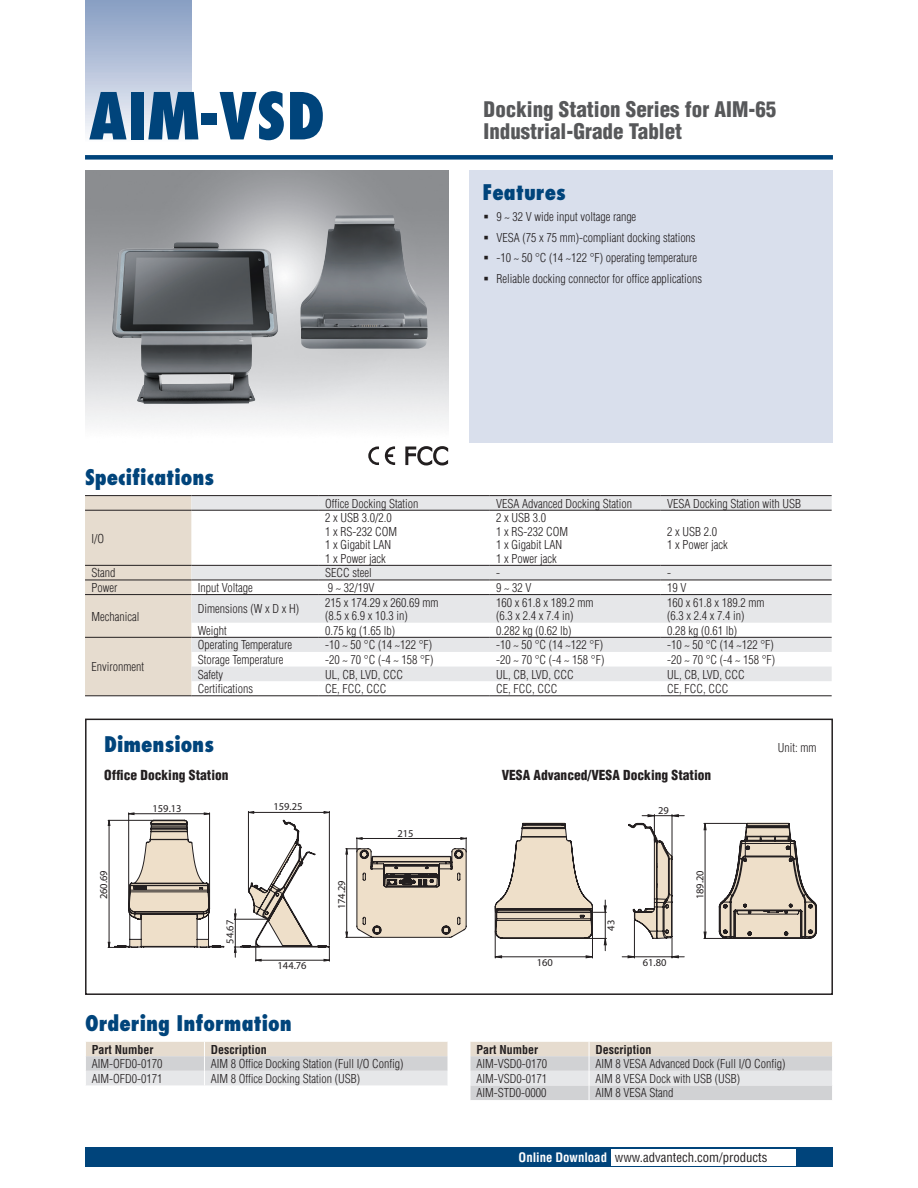
<style>
.page{position:relative;width:918px;height:1188px;background:#fff}
.page>*{position:absolute;margin:0;border:0;box-sizing:border-box;transform-origin:0 0}
.t1{font:800 condensed 63px "Futura";color:#00447b}
.t2{font:800 condensed 21px "Futura";color:#00447b}
.t3{font:900 condensed 21px/22.5px "Helvetica";color:#57585a}
.t4{font:900 condensed 13.5px "Helvetica";color:#231f20}
.t5{font:condensed 12.75px "Helvetica";color:#231f20}
.t6{font:300 condensed 12px/13.5px "Helvetica";color:#231f20}
.t7{font:700 condensed 12px "Helvetica";color:#231f20}
.t8{font:10.5px "Myriad";color:#231f20}
.s1{font-weight:700;color:#fff}
</style>
<div class="page">
<div style="left:85px;top:155px;width:748px;height:5px;background:#00447b"></div>
<div style="left:85px;top:1147px;width:748px;height:20px;background:#00447b"></div>
<div style="left:611px;top:1149px;width:184px;height:16px;background:#fff"></div>
<div style="left:85px;top:719px;width:748px;height:276px;border:2px solid #231f20"></div>
<svg style="left:622px;top:814px;width:62px;height:145px"></svg>
<svg style="left:494px;top:823px;width:113px;height:136px"></svg>
<svg style="left:703px;top:823px;width:114px;height:116px"></svg>
<div style="left:470px;top:170px;width:363px;height:272px;background:#d9dfec"></div>
<div style="left:85px;top:0;width:106px;height:143px;background:linear-gradient(to bottom,#849bc1,#f9fafc)"></div>
<div style="left:85px;top:496px;width:106px;height:199px;background:#e6dccf"></div>
<svg style="left:191px;top:496px;width:641px;height:185px"></svg>
<hr style="left:85px;top:495px;width:106px;height:1px;background:#231f20">
<hr style="left:191px;top:495px;width:128px;height:1px;background:#231f20">
<hr style="left:319px;top:495px;width:171px;height:1px;background:#231f20">
<hr style="left:490px;top:495px;width:171px;height:1px;background:#231f20">
<hr style="left:661px;top:495px;width:171px;height:1px;background:#231f20">
<hr style="left:85px;top:510px;width:106px;height:1px;background:#231f20">
<hr style="left:191px;top:510px;width:128px;height:1px;background:#231f20">
<hr style="left:319px;top:510px;width:171px;height:1px;background:#231f20">
<hr style="left:490px;top:510px;width:171px;height:1px;background:#231f20">
<hr style="left:661px;top:510px;width:171px;height:1px;background:#231f20">
<hr style="left:85px;top:565px;width:106px;height:1px;background:#231f20">
<hr style="left:191px;top:565px;width:128px;height:1px;background:#231f20">
<hr style="left:319px;top:565px;width:171px;height:1px;background:#231f20">
<hr style="left:490px;top:565px;width:171px;height:1px;background:#231f20">
<hr style="left:661px;top:565px;width:171px;height:1px;background:#231f20">
<hr style="left:85px;top:580px;width:106px;height:1px;background:#231f20">
<hr style="left:191px;top:580px;width:128px;height:1px;background:#231f20">
<hr style="left:319px;top:580px;width:171px;height:1px;background:#231f20">
<hr style="left:490px;top:580px;width:171px;height:1px;background:#231f20">
<hr style="left:661px;top:580px;width:171px;height:1px;background:#231f20">
<hr style="left:85px;top:594px;width:106px;height:1px;background:#231f20">
<hr style="left:191px;top:594px;width:128px;height:1px;background:#231f20">
<hr style="left:319px;top:594px;width:171px;height:1px;background:#231f20">
<hr style="left:490px;top:594px;width:171px;height:1px;background:#231f20">
<hr style="left:661px;top:594px;width:171px;height:1px;background:#231f20">
<hr style="left:85px;top:637px;width:106px;height:1px;background:#231f20">
<hr style="left:191px;top:637px;width:128px;height:1px;background:#231f20">
<hr style="left:319px;top:637px;width:171px;height:1px;background:#231f20">
<hr style="left:490px;top:637px;width:171px;height:1px;background:#231f20">
<hr style="left:661px;top:637px;width:171px;height:1px;background:#231f20">
<hr style="left:85px;top:695px;width:106px;height:1px;background:#231f20">
<hr style="left:191px;top:695px;width:128px;height:1px;background:#231f20">
<hr style="left:319px;top:695px;width:171px;height:1px;background:#231f20">
<hr style="left:490px;top:695px;width:171px;height:1px;background:#231f20">
<hr style="left:661px;top:695px;width:171px;height:1px;background:#231f20">
<svg style="left:86px;top:1042px;width:362px;height:43px;background:#dfdcd9"></svg>
<svg style="left:470px;top:1042px;width:362px;height:58px;background:#dbdad8"></svg>
<img style="left:112px;top:242px;width:166px;height:162px">
<img style="left:300px;top:215px;width:128px;height:134px">
<svg style="left:108px;top:812px;width:116px;height:136px"></svg>
<svg style="left:234px;top:811px;width:96px;height:151px"></svg>
<svg style="left:345px;top:837px;width:122px;height:101px"></svg>
<svg style="left:368px;top:447px;width:11px;height:18px"></svg>
<svg style="left:385px;top:446px;width:10px;height:19px"></svg>
<svg style="left:405px;top:446px;width:43px;height:20px"></svg>
<h1 class="t1" style="left:89px;top:76px;width:238px">AIM-VSD</h1>
<h2 class="t2" style="left:85px;top:463px;width:131px">Specifications</h2>
<h2 class="t3" style="left:484px;top:98px;width:294px">Docking Station Series for AIM-65<br>Industrial-Grade Tablet</h2>
<h2 class="t2" style="left:482px;top:178px;width:85px">Features</h2>
<p class="t6" style="left:496px;top:206px;width:207px;line-height:20.7px">9 ~ 32 V wide input voltage range<br>VESA (75 x 75 mm)-compliant docking stations -10 ~ 50 °C (14 ~122 °F) operating temperature Reliable docking connector for office applications</p>
<p class="t6" style="left:91px;top:531px;width:14px">I/O</p>
<p class="t6" style="left:325px;top:497px;width:95px">Office Docking Station</p>
<p class="t6" style="left:496px;top:497px;width:137px">VESA Advanced Docking Station</p>
<p class="t6" style="left:667px;top:497px;width:135px">VESA Docking Station with USB</p>
<p class="t6" style="left:325px;top:511px;width:73px">2 x USB 3.0/2.0<br>1 x RS-232 COM<br>1 x Gigabit LAN<br>1 x Power jack</p>
<p class="t6" style="left:496px;top:511px;width:73px">2 x USB 3.0<br>1 x RS-232 COM<br>1 x Gigabit LAN<br>1 x Power jack</p>
<p class="t6" style="left:667px;top:525px;width:62px">2 x USB 2.0<br>1 x Power jack</p>
<p class="t6" style="left:91px;top:566px;width:25px">Stand</p>
<p class="t6" style="left:325px;top:566px;width:48px">SECC steel</p>
<p class="t6" style="left:496px;top:566px;width:5px">-</p>
<p class="t6" style="left:667px;top:566px;width:5px">-</p>
<p class="t6" style="left:91px;top:581px;width:28px">Power</p>
<p class="t6" style="left:198px;top:581px;width:57px">Input Voltage</p>
<p class="t6" style="left:328px;top:581px;width:48px">9 ~ 32/19V</p>
<p class="t6" style="left:496px;top:581px;width:37px">9 ~ 32 V</p>
<p class="t6" style="left:667px;top:581px;width:21px">19 V</p>
<p class="t6" style="left:91px;top:610px;width:49px">Mechanical</p>
<p class="t6" style="left:198px;top:602px;width:103px">Dimensions (W x D x H)</p>
<p class="t6" style="left:325px;top:595px;width:115px">215 x 174.29 x 260.69 mm (8.5 x 6.9 x 10.3 in)</p>
<p class="t6" style="left:496px;top:595px;width:99px">160 x 61.8 x 189.2 mm (6.3 x 2.4 x 7.4 in)</p>
<p class="t6" style="left:667px;top:595px;width:99px">160 x 61.8 x 189.2 mm (6.3 x 2.4 x 7.4 in)</p>
<p class="t6" style="left:198px;top:624px;width:31px">Weight</p>
<p class="t6" style="left:325px;top:624px;width:71px">0.75 kg (1.65 lb)</p>
<p class="t6" style="left:496px;top:624px;width:77px">0.282 kg (0.62 lb)</p>
<p class="t6" style="left:667px;top:624px;width:71px">0.28 kg (0.61 lb)</p>
<p class="t6" style="left:91px;top:660px;width:54px">Environment</p>
<p class="t6" style="left:198px;top:638px;width:96px">Operating Temperature</p>
<p class="t6" style="left:325px;top:638px;width:108px">-10 ~ 50 °C (14 ~122 °F)</p>
<p class="t6" style="left:496px;top:638px;width:108px">-10 ~ 50 °C (14 ~122 °F)</p>
<p class="t6" style="left:667px;top:638px;width:108px">-10 ~ 50 °C (14 ~122 °F)</p>
<p class="t6" style="left:198px;top:653px;width:87px">Storage Temperature</p>
<p class="t6" style="left:325px;top:653px;width:110px">-20 ~ 70 °C (-4 ~ 158 °F)</p>
<p class="t6" style="left:496px;top:653px;width:110px">-20 ~ 70 °C (-4 ~ 158 °F)</p>
<p class="t6" style="left:667px;top:653px;width:110px">-20 ~ 70 °C (-4 ~ 158 °F)</p>
<p class="t6" style="left:198px;top:667px;width:27px">Safety</p>
<p class="t6" style="left:325px;top:667px;width:79px">UL, CB, LVD, CCC</p>
<p class="t6" style="left:496px;top:667px;width:79px">UL, CB, LVD, CCC</p>
<p class="t6" style="left:667px;top:667px;width:79px">UL, CB, LVD, CCC</p>
<p class="t6" style="left:198px;top:682px;width:57px">Certifications</p>
<p class="t6" style="left:325px;top:682px;width:63px">CE, FCC, CCC</p>
<p class="t6" style="left:496px;top:682px;width:63px">CE, FCC, CCC</p>
<p class="t6" style="left:667px;top:682px;width:63px">CE, FCC, CCC</p>
<h2 class="t2" style="left:104px;top:731px;width:111px">Dimensions</h2>
<p class="t4" style="left:104px;top:766px;width:126px">Office Docking Station</p>
<p class="t4" style="left:502px;top:766px;width:211px">VESA Advanced/VESA Docking Station</p>
<p class="t8" style="left:98px;top:899px;width:31px;rotate:-90deg">260.69</p>
<p class="t8" style="left:153px;top:803px;width:31px">159.13</p>
<p class="t8" style="left:225px;top:944px;width:25px;rotate:-90deg">54.67</p>
<p class="t8" style="left:273px;top:802px;width:31px">159.25</p>
<p class="t8" style="left:278px;top:960px;width:31px">144.76</p>
<p class="t8" style="left:336px;top:909px;width:31px;rotate:-90deg">174.29</p>
<p class="t8" style="left:397px;top:829px;width:18px">215</p>
<p class="t8" style="left:537px;top:957px;width:18px">160</p>
<p class="t8" style="left:606px;top:931px;width:12px;rotate:-90deg">43</p>
<p class="t8" style="left:658px;top:805px;width:12px">29</p>
<p class="t8" style="left:643px;top:957px;width:25px">61.80</p>
<p class="t8" style="left:695px;top:899px;width:31px;rotate:-90deg">189.20</p>
<p class="t6" style="left:778px;top:741px;width:40px">Unit: mm</p>
<h2 class="t2" style="left:85px;top:1010px;width:208px">Ordering Information</h2>
<p class="t7" style="left:92px;top:1042px;width:63px">Part Number</p>
<p class="t7" style="left:211px;top:1042px;width:57px">Description</p>
<p class="t6" style="left:92px;top:1057px;width:72px">AIM-OFD0-0170</p>
<p class="t6" style="left:211px;top:1057px;width:194px">AIM 8 Office Docking Station (Full I/O Config)</p>
<p class="t6" style="left:92px;top:1072px;width:72px">AIM-OFD0-0171</p>
<p class="t6" style="left:211px;top:1072px;width:151px">AIM 8 Office Docking Station (USB)</p>
<p class="t7" style="left:476px;top:1042px;width:63px">Part Number</p>
<p class="t7" style="left:595px;top:1042px;width:57px">Description</p>
<p class="t6" style="left:476px;top:1057px;width:72px">AIM-VSD0-0170</p>
<p class="t6" style="left:595px;top:1057px;width:191px">AIM 8 VESA Advanced Dock (Full I/O Config)</p>
<p class="t6" style="left:476px;top:1072px;width:72px">AIM-VSD0-0171</p>
<p class="t6" style="left:595px;top:1072px;width:146px">AIM 8 VESA Dock with USB (USB)</p>
<p class="t6" style="left:476px;top:1086px;width:71px">AIM-STD0-0000</p>
<p class="t6" style="left:595px;top:1086px;width:79px">AIM 8 VESA Stand</p>
<p class="t5" style="left:519px;top:1150px;width:250px"><span class="s1">Online Download</span> www.advantech.com/products</p>
</div>
